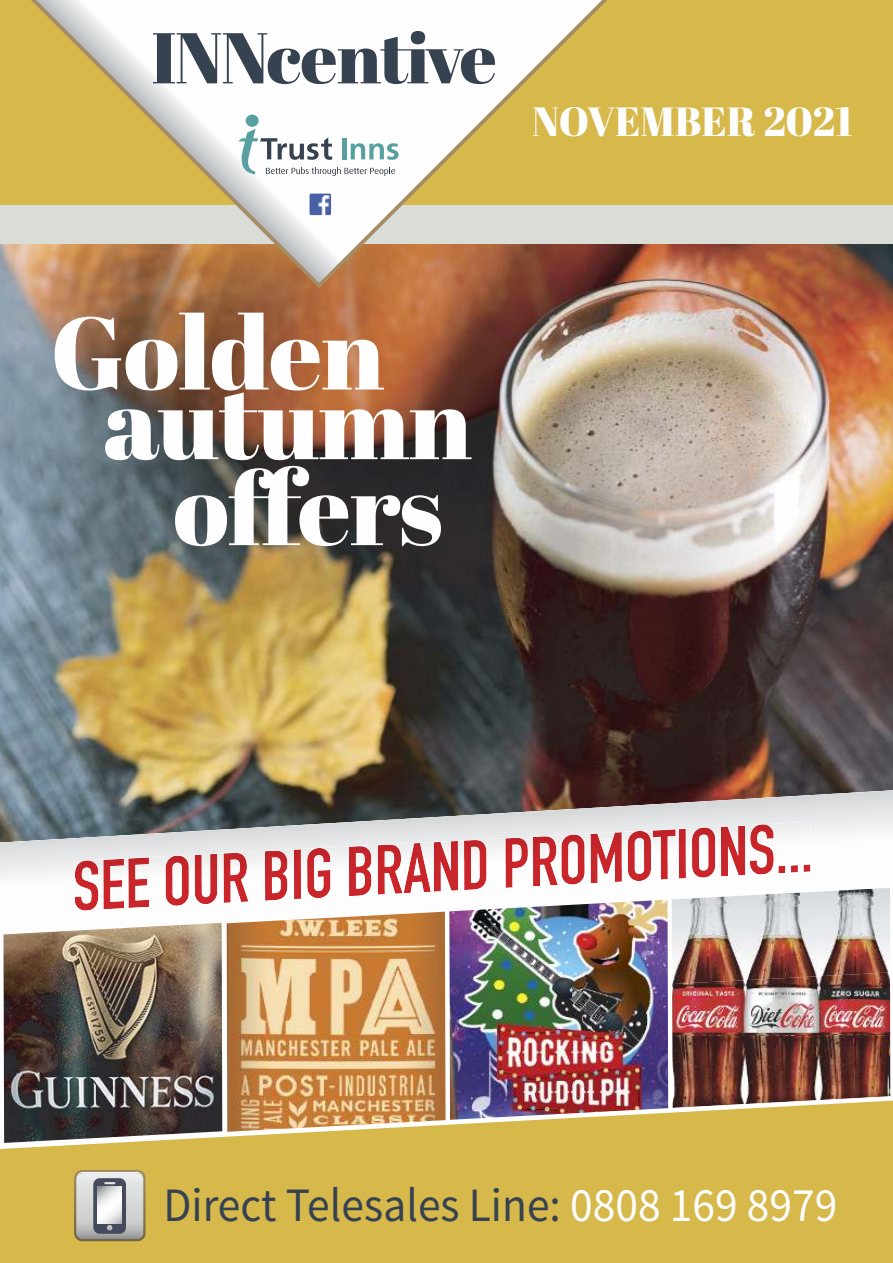
<style>
.page{position:relative;width:893px;height:1263px;background:#fff}
.page>*{position:absolute;margin:0;border:0;box-sizing:border-box;transform-origin:0 0}
.t1{font:102.45px/85.9px "Abril Fatface";letter-spacing:-.01em;color:#fefefe;text-align:center}
.t2{font:71.7px "Abril Fatface";letter-spacing:-.025em;color:#374251}
.t3{font:47.85px "Source Sans Pro";color:#374251;scale:.95 1}
.t4{font:40.65px "Abril Fatface";color:#fefefe}
.s1{color:#fefefe}
</style>
<div class="page">
<img style="left:0;top:244px;width:893px;height:546px">
<div style="left:0;top:1100px;width:893px;height:163px;background:#d6b84b"></div>
<svg style="left:74px;top:1170px;width:72px;height:71px"></svg>
<svg style="left:76px;top:1172px;width:68px;height:67px;background:#b0b2b4"></svg>
<svg style="left:98px;top:1187px;width:23px;height:36px"></svg>
<div style="left:0;top:159px;width:893px;height:85px;background:#dadcd6"></div>
<div style="left:0;top:0;width:893px;height:204px;background:#d6b84b"></div>
<svg style="left:28px;top:0;width:582px;height:288px"></svg>
<svg style="left:0;top:790px;width:893px;height:149px"></svg>
<svg style="left:75px;top:822px;width:735px;height:89px"></svg>
<svg style="left:75px;top:851px;width:212px;height:60px"></svg>
<img style="left:672px;top:984px;width:219px;height:124px">
<img style="left:227px;top:912px;width:219px;height:220px">
<img style="left:449px;top:900px;width:219px;height:220px">
<hr style="left:890px;top:935px;width:1px;height:37px;background:#fff">
<hr style="left:890px;top:888px;width:1px;height:47px;background:#fff">
<img style="left:672px;top:888px;width:218px;height:96px">
<img style="left:3px;top:923px;width:219px;height:220px">
<h2 class="t2" style="left:151px;top:17px;width:347px">INNcentive</h2>
<p class="t4" style="left:532px;top:99px;width:322px">NOVEMBER 2021</p>
<h1 class="t1" style="left:50px;top:311px;width:335px">Golden</h1>
<h1 class="t1" style="left:103px;top:381px;width:370px">autumn offers</h1>
<p class="t3" style="left:163px;top:1177px;width:711px">Direct Telesales Line: <span class="s1">0808 169 8979</span></p>
</div>
